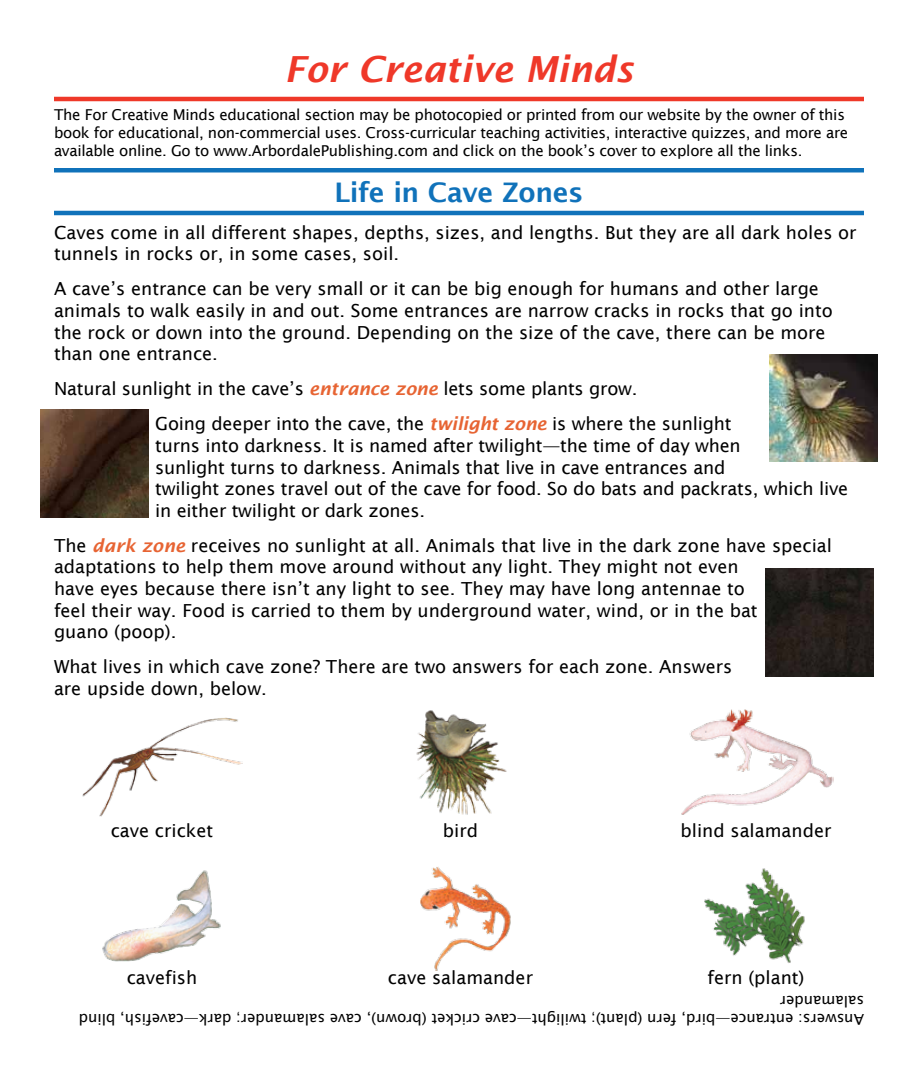
<style>
.page{position:relative;width:918px;height:1080px;background:#fff}
.page>*{position:absolute;margin:0;border:0;box-sizing:border-box;transform-origin:0 0}
.t1{font:italic 600 36px "Lucida Sans";color:#ef3829}
.t2{font:600 27px "Lucida Sans";letter-spacing:-.015em;color:#1072ba}
.t3{font:18px/21.6px "Lucida Sans";color:#000}
.t4{font:15px/18px "Lucida Sans";letter-spacing:-.02em;color:#000}
.t5{font:15px/18px "Lucida Sans";color:#000}
.s1{font-weight:600;font-style:italic;color:#e76433}
</style>
<div class="page">
<img style="left:766px;top:568px;width:108px;height:108px">
<img style="left:40px;top:410px;width:108px;height:108px">
<img style="left:102px;top:870px;width:119px;height:92px">
<img style="left:770px;top:354px;width:108px;height:108px">
<img style="left:681px;top:709px;width:152px;height:106px">
<img style="left:420px;top:867px;width:91px;height:104px">
<img style="left:416px;top:710px;width:91px;height:105px">
<img style="left:82px;top:717px;width:161px;height:100px">
<img style="left:704px;top:868px;width:101px;height:95px">
<hr style="left:54px;top:97px;width:810px;height:4px;background:#ef3829">
<hr style="left:54px;top:211px;width:810px;height:4px;background:#1072ba">
<hr style="left:54px;top:168px;width:810px;height:4px;background:#1072ba">
<h1 class="t1" style="left:285px;top:48px;width:350px">For Creative Minds</h1>
<p class="t4" style="left:54px;top:105px;width:796px">The For Creative Minds educational section may be photocopied or printed from our website by the owner of this book for educational, non-commercial uses. Cross-curricular teaching activities, interactive quizzes, and more are available online. Go to www.ArbordalePublishing.com and click on the book’s cover to explore all the links.</p>
<h2 class="t2" style="left:335px;top:177px;width:250px">Life in Cave Zones</h2>
<p class="t3" style="left:54px;top:221px;width:804px">Caves come in all different shapes, depths, sizes, and lengths. But they are all dark holes or tunnels in rocks or, in some cases, soil.</p>
<p class="t3" style="left:54px;top:278px;width:780px">A cave’s entrance can be very small or it can be big enough for humans and other large animals to walk easily in and out. Some entrances are narrow cracks in rocks that go into the rock or down into the ground. Depending on the size of the cave, there can be more than one entrance.</p>
<p class="t3" style="left:155px;top:371px;width:578px;line-height:35.1px;text-indent:-101px">Natural sunlight in the cave’s <span class="s1">entrance zone</span> lets some plants grow.<br>Going deeper into the cave, the <span class="s1">twilight zone</span> is where the sunlight</p>
<p class="t3" style="left:155px;top:435px;width:695px">turns into darkness. It is named after twilight—the time of day when<br>sunlight turns to darkness. Animals that live in cave entrances and<br>twilight zones travel out of the cave for food. So do bats and packrats, which live in either twilight or dark zones.</p>
<p class="t3" style="left:54px;top:535px;width:780px">The <span class="s1">dark zone</span> receives no sunlight at all. Animals that live in the dark zone have special adaptations to help them move around without any light. They might not even<br>have eyes because there isn’t any light to see. They may have long antennae to<br>feel their way. Food is carried to them by underground water, wind, or in the bat<br>guano (poop).</p>
<p class="t3" style="left:54px;top:656px;width:680px">What lives in which cave zone? There are two answers for each zone. Answers are upside down, below.</p>
<p class="t3" style="left:111px;top:820px;width:104px">cave cricket</p>
<p class="t3" style="left:443px;top:820px;width:37px">bird</p>
<p class="t3" style="left:681px;top:820px;width:152px">blind salamander</p>
<p class="t3" style="left:127px;top:967px;width:72px">cavefish</p>
<p class="t3" style="left:708px;top:967px;width:98px">fern (plant)</p>
<p class="t3" style="left:388px;top:967px;width:147px">cave salamander</p>
<p class="t5" style="left:864px;top:1029px;width:787px;rotate:-180deg">Answers: entrance—bird, fern (plant); twilight—cave cricket (brown), cave salamander; dark—cavefish, blind salamander</p>
</div>
